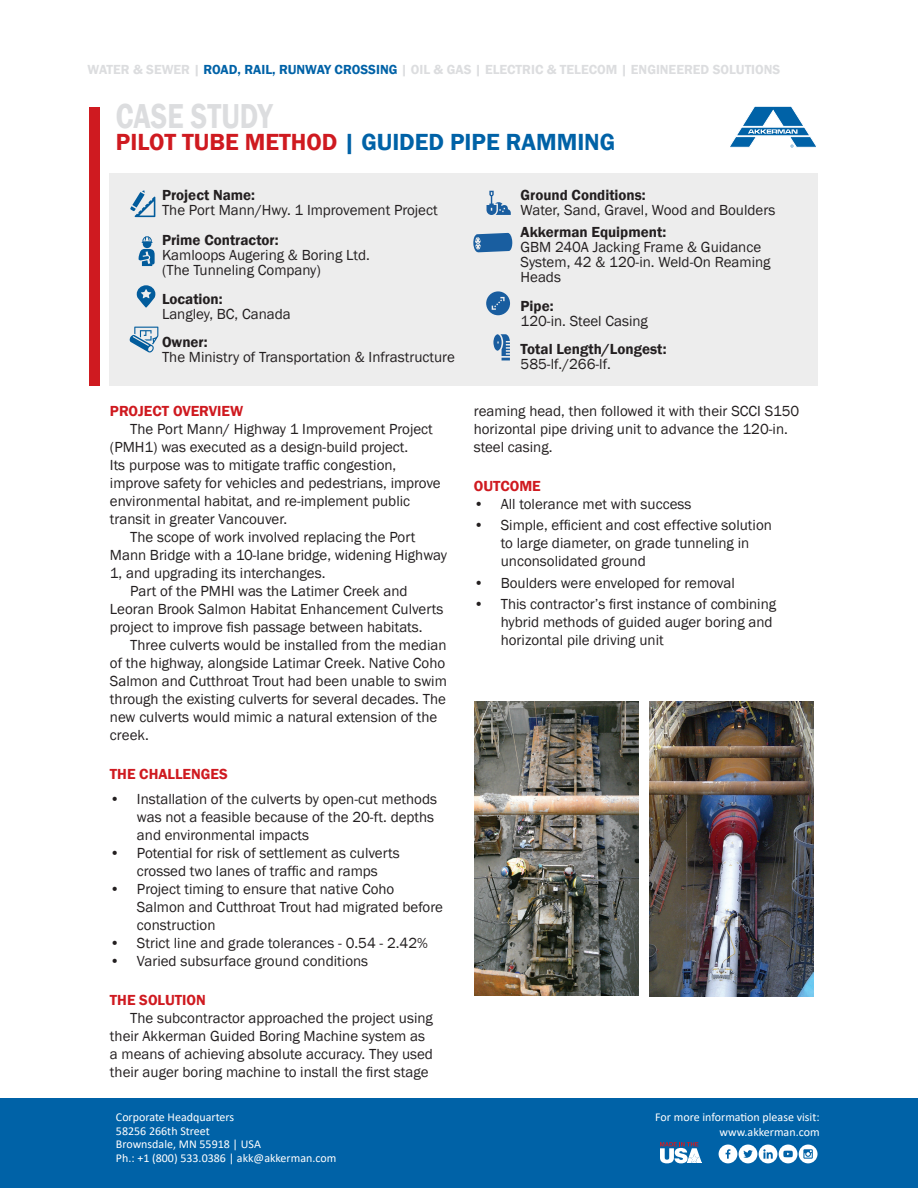
<style>
.page{position:relative;width:918px;height:1188px;background:#fff}
.page>*{position:absolute;margin:0;border:0;box-sizing:border-box;transform-origin:0 0}
.t1{font:600 35.7px "Franklin Gothic";color:#dcdddf;scale:.8 1}
.t2{font:600 24px "Franklin Gothic";color:#0062a7}
.t3{font:15px/18px "Franklin Gothic";color:#231f20}
.t4{font:600 15px "Franklin Gothic";color:#231f20}
.t5{font:600 15px "Franklin Gothic";color:#cf1a20}
.t6{font:600 13.5px "Franklin Gothic";color:#dcdddf}
.t7{font:12px/13.5px "Calibri";color:#fff;text-align:right}
.s1{color:#0062a7}
.s2{color:#cf1a20}
</style>
<div class="page">
<div style="left:109px;top:173px;width:709px;height:213px;background:#ededed"></div>
<svg style="left:730px;top:106px;width:86px;height:42px"></svg>
<div style="left:0;top:1098px;width:918px;height:90px;background:#0062a7"></div>
<svg style="left:719px;top:1145px;width:99px;height:18px"></svg>
<svg style="left:660px;top:1142px;width:42px;height:21px"></svg>
<div style="left:90px;top:107px;width:10px;height:279px;background:#cf1a20"></div>
<img style="left:475px;top:701px;width:164px;height:294px">
<img style="left:650px;top:701px;width:164px;height:296px">
<p class="t6" style="left:88px;top:62px;width:694px">WATER &amp; SEWER | <span class="s1">ROAD, RAIL, RUNWAY CROSSING</span> | OIL &amp; GAS | ELECTRIC &amp; TELECOM | ENGINEERED SOLUTIONS</p>
<h1 class="t1" style="left:116px;top:94px;width:197px">CASE STUDY</h1>
<h2 class="t2" style="left:116px;top:128px;width:501px"><span class="s2">PILOT TUBE METHOD</span> | GUIDED PIPE RAMMING</h2>
<p class="t4" style="left:162px;top:186px;width:95px">Project Name:</p>
<p class="t3" style="left:162px;top:201px;width:277px">The Port Mann/Hwy. 1 Improvement Project</p>
<p class="t4" style="left:162px;top:231px;width:118px">Prime Contractor:</p>
<p class="t3" style="left:162px;top:248px;width:210px;line-height:15px">Kamloops Augering &amp; Boring Ltd. (The Tunneling Company)</p>
<p class="t4" style="left:162px;top:289px;width:62px">Location:</p>
<p class="t3" style="left:162px;top:305px;width:130px">Langley, BC, Canada</p>
<p class="t4" style="left:162px;top:333px;width:47px">Owner:</p>
<p class="t3" style="left:162px;top:348px;width:295px">The Ministry of Transportation &amp; Infrastructure</p>
<p class="t5" style="left:110px;top:402px;width:135px">PROJECT OVERVIEW</p>
<p class="t3" style="left:130px;top:420px;width:304px">The Port Mann/ Highway 1 Improvement Project</p>
<p class="t3" style="left:110px;top:438px;width:300px">(PMH1) was executed as a design-build project.</p>
<p class="t3" style="left:110px;top:456px;width:288px">Its purpose was to mitigate traffic congestion,</p>
<p class="t3" style="left:110px;top:474px;width:332px">improve safety for vehicles and pedestrians, improve</p>
<p class="t3" style="left:110px;top:492px;width:302px">environmental habitat, and re-implement public</p>
<p class="t3" style="left:110px;top:510px;width:179px">transit in greater Vancouver.</p>
<p class="t3" style="left:130px;top:528px;width:287px">The scope of work involved replacing the Port</p>
<p class="t3" style="left:110px;top:546px;width:339px">Mann Bridge with a 10-lane bridge, widening Highway</p>
<p class="t3" style="left:110px;top:564px;width:217px">1, and upgrading its interchanges.</p>
<p class="t3" style="left:130px;top:582px;width:279px">Part of the PMHI was the Latimer Creek and</p>
<p class="t3" style="left:110px;top:600px;width:335px">Leoran Brook Salmon Habitat Enhancement Culverts</p>
<p class="t3" style="left:110px;top:618px;width:314px">project to improve fish passage between habitats.</p>
<p class="t3" style="left:130px;top:636px;width:318px">Three culverts would be installed from the median</p>
<p class="t3" style="left:110px;top:654px;width:337px">of the highway, alongside Latimar Creek. Native Coho</p>
<p class="t3" style="left:110px;top:672px;width:338px">Salmon and Cutthroat Trout had been unable to swim</p>
<p class="t3" style="left:110px;top:690px;width:337px">through the existing culverts for several decades. The</p>
<p class="t3" style="left:110px;top:708px;width:329px">new culverts would mimic a natural extension of the</p>
<p class="t3" style="left:110px;top:726px;width:40px">creek.</p>
<p class="t5" style="left:110px;top:765px;width:119px">THE CHALLENGES</p>
<p class="t3" style="left:137px;top:790px;width:302px;text-indent:-27px">• Installation of the culverts by open-cut methods was not a feasible because of the 20-ft. depths and environmental impacts</p>
<p class="t3" style="left:110px;top:844px;width:291px;text-align:center">• Potential for risk of settlement as culverts crossed two lanes of traffic and ramps</p>
<p class="t3" style="left:137px;top:880px;width:308px;text-indent:-27px">• Project timing to ensure that native Coho<br>Salmon and Cutthroat Trout had migrated before construction</p>
<p class="t3" style="left:110px;top:934px;width:320px">• Strict line and grade tolerances - 0.54 - 2.42%</p>
<p class="t3" style="left:110px;top:952px;width:260px">• Varied subsurface ground conditions</p>
<p class="t5" style="left:110px;top:991px;width:97px">THE SOLUTION</p>
<p class="t3" style="left:110px;top:1009px;width:325px;text-indent:20px">The subcontractor approached the project using their Akkerman Guided Boring Machine system as a means of achieving absolute accuracy. They used their auger boring machine to install the first stage</p>
<p class="t7" style="left:116px;top:1110px;width:222px;text-align:left">Corporate Headquarters<br>58256 266th Street<br>Brownsdale, MN 55918 | USA<br>Ph.: +1 (800) 533.0386 | akk@akkerman.com</p>
<p class="t4" style="left:521px;top:186px;width:127px">Ground Conditions:</p>
<p class="t3" style="left:521px;top:202px;width:256px">Water, Sand, Gravel, Wood and Boulders</p>
<p class="t4" style="left:521px;top:223px;width:147px">Akkerman Equipment:</p>
<p class="t3" style="left:521px;top:240px;width:252px;line-height:15px">GBM 240A Jacking Frame &amp; Guidance<br>System, 42 &amp; 120-in. Weld-On Reaming<br>Heads</p>
<p class="t4" style="left:521px;top:296px;width:35px">Pipe:</p>
<p class="t3" style="left:521px;top:312px;width:129px">120-in. Steel Casing</p>
<p class="t4" style="left:521px;top:340px;width:148px">Total Length/Longest:</p>
<p class="t3" style="left:521px;top:355px;width:92px">585-lf./266-lf.</p>
<p class="t3" style="left:474px;top:402px;width:327px">reaming head, then followed it with their SCCI S150 horizontal pipe driving unit to advance the 120-in. steel casing.</p>
<p class="t5" style="left:474px;top:477px;width:69px">OUTCOME</p>
<p class="t3" style="left:474px;top:495px;width:219px">• All tolerance met with success</p>
<p class="t3" style="left:501px;top:517px;width:273px;text-indent:-27px">• Simple, efficient and cost effective solution to large diameter, on grade tunneling in unconsolidated ground</p>
<p class="t3" style="left:474px;top:574px;width:263px">• Boulders were enveloped for removal</p>
<p class="t3" style="left:501px;top:595px;width:277px;text-indent:-27px">• This contractor’s first instance of combining hybrid methods of guided auger boring and horizontal pile driving unit</p>
<p class="t7" style="left:655px;top:1110px;width:166px;line-height:15px">For more information please visit: www.akkerman.com</p>
</div>
